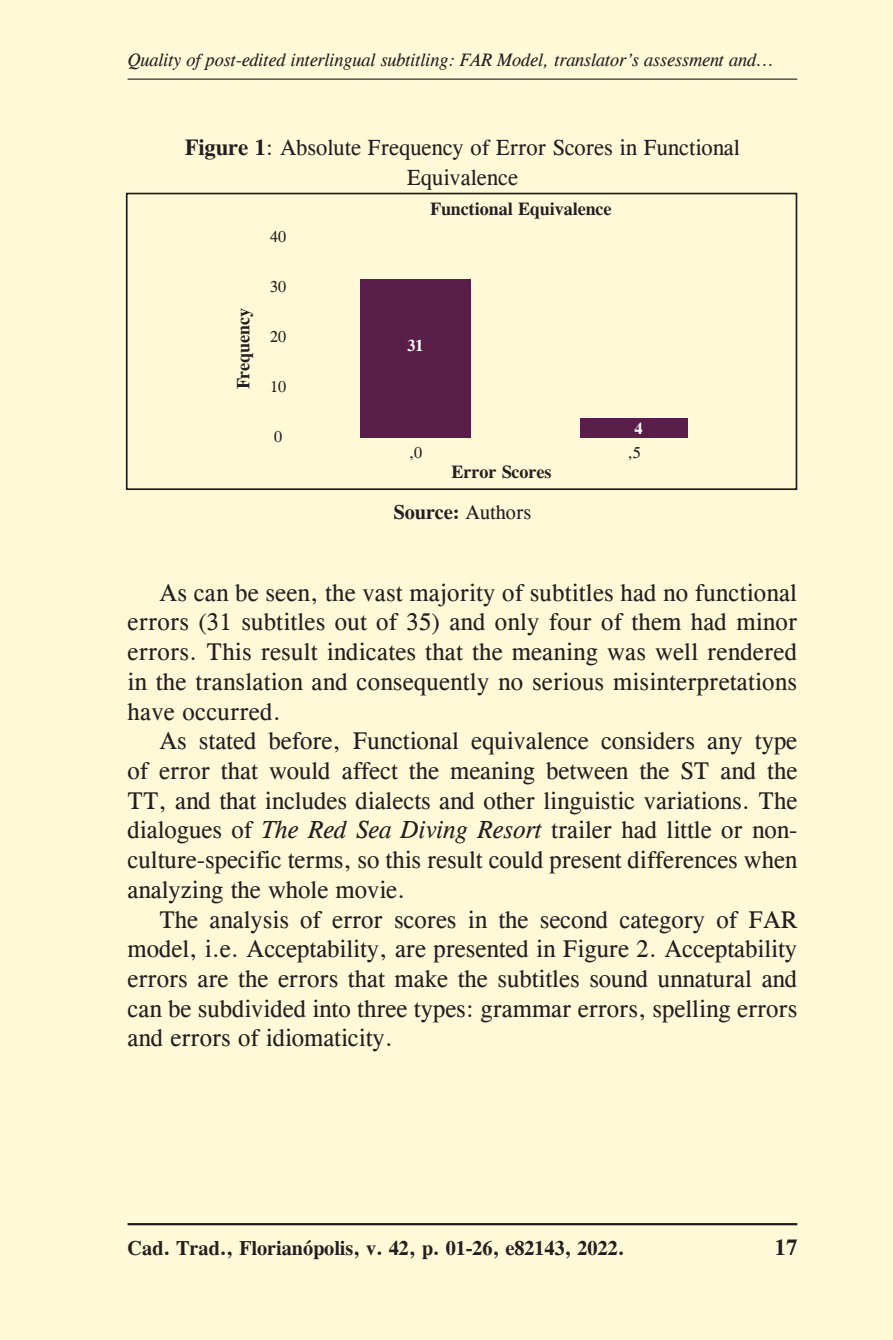
<style>
.page{position:relative;width:893px;height:1340px;background:#fff}
.page>*{position:absolute;margin:0;border:0;box-sizing:border-box;transform-origin:0 0}
.texto{font:24.75px/29.7px "CG Times";color:#231f20;text-align:justify}
.continuação{font:22.5px/29.7px "CG Times";color:#231f20;text-align:center}
.t1{font:700 22.5px "CG Times";color:#231f20}
.legenda{font:700 20.25px "CG Times";color:#231f20}
.t2{font:italic 18px "CG Times";color:#231f20}
.legenda-2{font:700 18px "CG Times";color:#231f20}
.legenda-3{font:16.2px "CG Times";color:#231f20}
.legenda-4{font:700 16.2px "CG Times";color:#fff}
.s1{font-weight:700}
.s2{font-weight:400}
.s3{font-style:italic}
</style>
<div class="page">
<div style="left:0;top:0;width:893px;height:1339px;background:#fff9d8"></div>
<hr style="left:128px;top:1222px;width:669px;height:3px;background:#1d1e1f">
<hr style="left:128px;top:79px;width:669px;height:1px;background:#1d1e1f">
<div style="left:360px;top:279px;width:111px;height:158px;background:#591e4a"></div>
<div style="left:580px;top:418px;width:108px;height:19px;background:#591e4a"></div>
<div style="left:126px;top:193px;width:671px;height:297px;border:2px solid #1d1e1f"></div>
<p class="t2" style="left:128px;top:49px;width:648px">Quality of post-edited interlingual subtitling: FAR Model, translator’s assessment and...</p>
<p class="continuação" style="left:185px;top:133px;width:557px"><span class="s1">Figure 1</span>: Absolute Frequency of Error Scores in Functional<br>Equivalence</p>
<p class="legenda-2" style="left:430px;top:198px;width:183px">Functional Equivalence</p>
<p class="legenda-2" style="left:232px;top:389px;width:83px;rotate:-90deg">Frequency</p>
<p class="legenda-3" style="left:270px;top:227px;width:18px">40</p>
<p class="legenda-3" style="left:270px;top:277px;width:18px">30</p>
<p class="legenda-3" style="left:270px;top:327px;width:18px">20</p>
<p class="legenda-3" style="left:270px;top:377px;width:18px">10</p>
<p class="legenda-3" style="left:274px;top:427px;width:10px">0</p>
<p class="legenda-4" style="left:407px;top:335px;width:18px">31</p>
<p class="legenda-4" style="left:635px;top:418px;width:10px">4</p>
<p class="legenda-3" style="left:409px;top:443px;width:15px">,0</p>
<p class="legenda-3" style="left:627px;top:443px;width:15px">,5</p>
<p class="legenda-2" style="left:452px;top:460px;width:101px">Error Scores</p>
<p class="legenda" style="left:394px;top:500px;width:139px">Source: <span class="s2">Authors</span></p>
<p class="texto" style="left:128px;top:577px;width:671px;text-indent:32px">As can be seen, the vast majority of subtitles had no functional errors (31 subtitles out of 35) and only four of them had minor errors. This result indicates that the meaning was well rendered in the translation and consequently no serious misinterpretations have occurred.</p>
<p class="texto" style="left:128px;top:726px;width:671px;text-indent:32px">As stated before, Functional equivalence considers any type of error that would affect the meaning between the ST and the TT, and that includes dialects and other linguistic variations. The dialogues of <span class="s3">The Red Sea Diving Resort</span> trailer had little or non&shy;culture-specific terms, so this result could present differences when analyzing the whole movie.</p>
<p class="texto" style="left:128px;top:904px;width:671px;text-indent:32px">The analysis of error scores in the second category of FAR model, i.e. Acceptability, are presented in Figure 2. Acceptability errors are the errors that make the subtitles sound unnatural and can be subdivided into three types: grammar errors, spelling errors and errors of idiomaticity.</p>
<p class="legenda" style="left:128px;top:1235px;width:498px">Cad. Trad., Florianópolis, v. 42, p. 01-26, e82143, 2022.</p>
<p class="t1" style="left:775px;top:1233px;width:24px">17</p>
</div>
